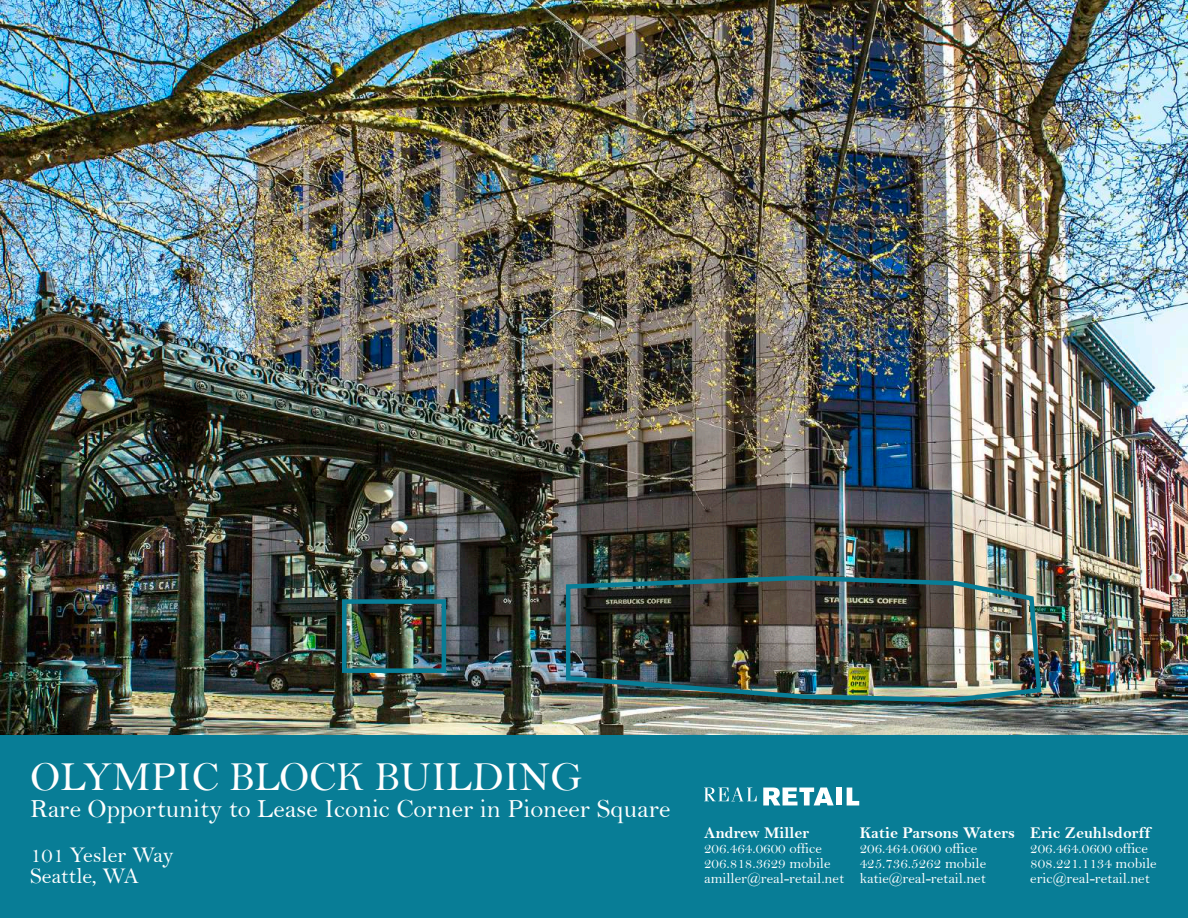
<style>
.page{position:relative;width:1188px;height:918px;background:#fff}
.page>*{position:absolute;margin:0;border:0;box-sizing:border-box;transform-origin:0 0}
.t1{font:41.55px "Bell";color:#fff}
.t2{font:26.25px "Bell";color:#fff}
.t3{font:22.5px/21px "Bell";color:#fff}
.t4{font:16.5px "Bell MT Bold";color:#fff}
.t5{font:15px/15px "Bell";color:#fff}
</style>
<div class="page">
<img style="left:0;top:0;width:1188px;height:735px">
<div style="left:0;top:735px;width:1188px;height:183px;background:#087d96"></div>
<svg style="left:704px;top:788px;width:53px;height:13px"></svg>
<svg style="left:763px;top:788px;width:71px;height:17px"></svg>
<div style="left:836px;top:788px;width:6px;height:17px;background:#fff"></div>
<svg style="left:847px;top:788px;width:12px;height:17px"></svg>
<img style="left:563px;top:573px;width:481px;height:131px">
<div style="left:342px;top:599px;width:104px;height:74px;border:4px solid #087d96"></div>
<h1 class="t1" style="left:30px;top:752px;width:554px">OLYMPIC BLOCK BUILDING</h1>
<h2 class="t2" style="left:30px;top:793px;width:642px">Rare Opportunity to Lease Iconic Corner in Pioneer Square</h2>
<h3 class="t3" style="left:30px;top:844px;width:145px">101 Yesler Way<br>Seattle, WA</h3>
<p class="t4" style="left:704px;top:823px;width:106px">Andrew Miller</p>
<p class="t5" style="left:704px;top:840px;width:142px">206.464.0600 office<br>206.818.3629 mobile amiller@real-retail.net</p>
<p class="t4" style="left:860px;top:823px;width:157px">Katie Parsons Waters</p>
<p class="t5" style="left:860px;top:840px;width:128px">206.464.0600 office<br>425.736.5262 mobile katie@real-retail.net</p>
<p class="t4" style="left:1030px;top:823px;width:121px">Eric Zeuhlsdorff</p>
<p class="t5" style="left:1030px;top:840px;width:128px">206.464.0600 office<br>808.221.1134 mobile eric@real-retail.net</p>
</div>
